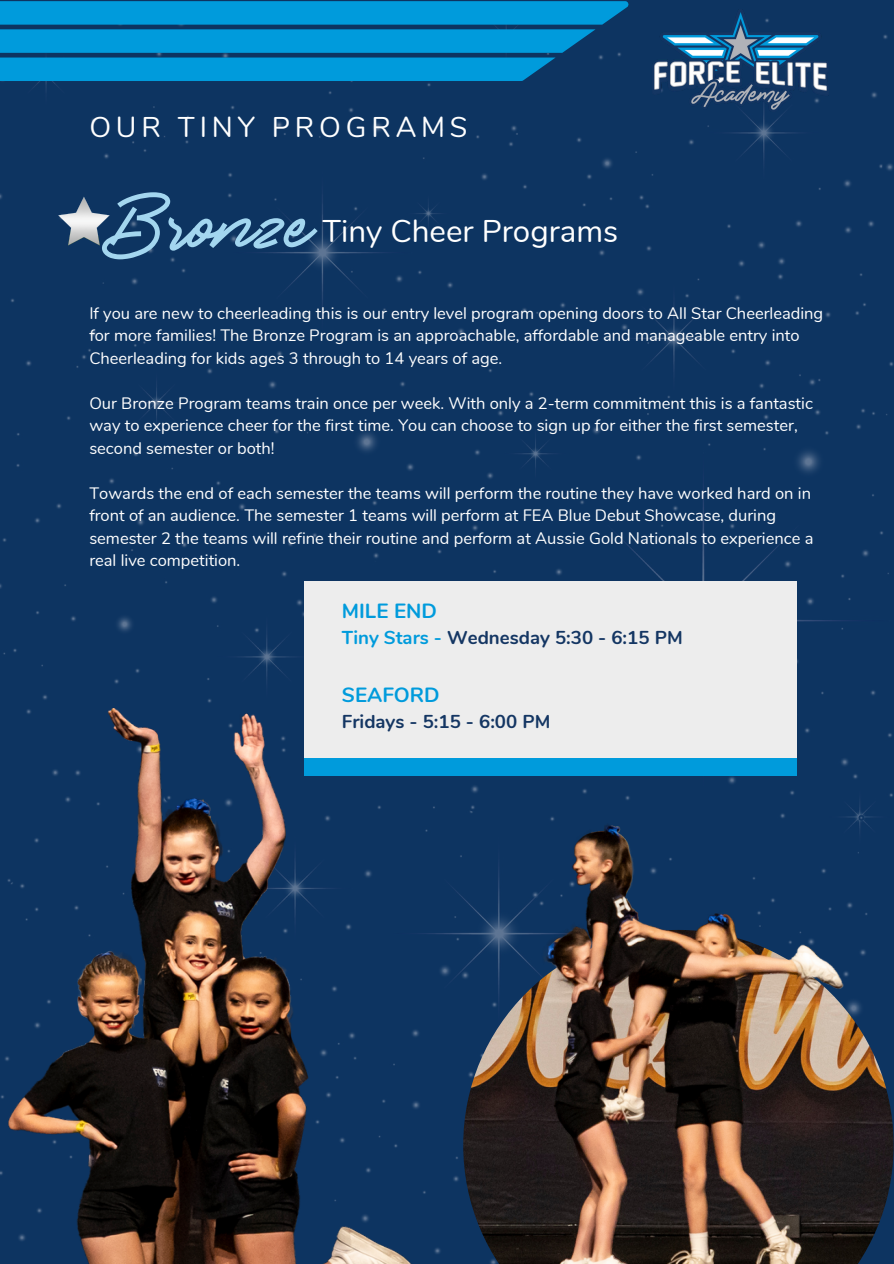
<style>
.page{position:relative;width:894px;height:1264px;background:#fff}
.page>*{position:absolute;margin:0;border:0;box-sizing:border-box;transform-origin:0 0}
.t1{font:55.2px "Socialist";color:#a3d6ef}
.t2{font:31.35px "Nunito";color:#fff}
.t3{font:28.5px "Nunito";letter-spacing:.17em;color:#fff}
.t4{font:700 20.55px "Nunito";color:#009bdc}
.t5{font:700 18.6px "Nunito";color:#143663}
.t6{font:16.5px/22.5px "Nunito";color:#fff}
.s1{color:#009bdc}
</style>
<div class="page">
<div style="left:0;top:0;width:893px;height:1263px;background:#0d3461"></div>
<svg style="left:0;top:1px;width:628px;height:80px;background:#0287c5"></svg>
<img style="left:652px;top:10px;width:176px;height:101px">
<img style="left:58px;top:197px;width:52px;height:48px">
<div style="left:304px;top:581px;width:492px;height:195px;background:#ededed"></div>
<div style="left:304px;top:758px;width:492px;height:18px;background:#009bdc"></div>
<img style="left:0;top:708px;width:445px;height:555px">
<img style="left:463px;top:929px;width:430px;height:334px">
<img style="left:541px;top:824px;width:301px;height:439px">
<h3 class="t3" style="left:89px;top:109px;width:379px">OUR TINY PROGRAMS</h3>
<h4 class="t1" style="left:110px;top:200px;width:206px">Bronze</h4>
<h5 class="t2" style="left:322px;top:211px;width:297px">Tiny Cheer Programs</h5>
<p class="t6" style="left:89px;top:302px;width:735px">If you are new to cheerleading this is our entry level program opening doors to All Star Cheerleading for more families! The Bronze Program is an approachable, affordable and manageable entry into<br>Cheerleading for kids ages 3 through to 14 years of age.</p>
<p class="t6" style="left:89px;top:392px;width:725px">Our Bronze Program teams train once per week. With only a 2-term commitment this is a fantastic way to experience cheer for the first time. You can choose to sign up for either the first semester, second semester or both!</p>
<p class="t6" style="left:89px;top:482px;width:725px">Towards the end of each semester the teams will perform the routine they have worked hard on in front of an audience. The semester 1 teams will perform at FEA Blue Debut Showcase, during semester 2 the teams will refine their routine and perform at Aussie Gold Nationals to experience a real live competition.</p>
<p class="t4" style="left:342px;top:596px;width:96px">MILE END</p>
<h2 class="t5" style="left:342px;top:625px;width:342px"><span class="s1">Tiny Stars -</span> Wednesday 5:30 - 6:15 PM</h2>
<h1 class="t4" style="left:342px;top:681px;width:99px">SEAFORD</h1>
<p class="t5" style="left:342px;top:709px;width:210px">Fridays - 5:15 - 6:00 PM</p>
</div>
